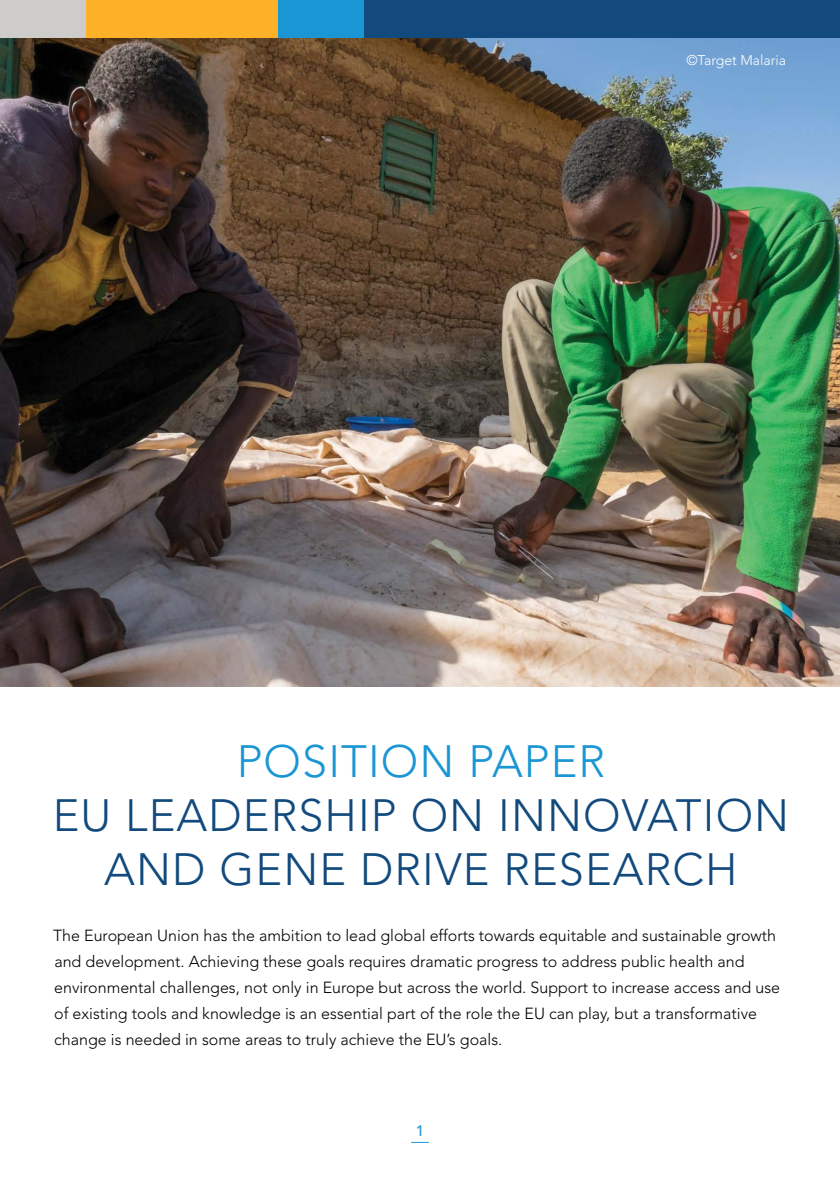
<style>
.page{position:relative;width:840px;height:1191px;background:#fff}
.page>*{position:absolute;margin:0;border:0;box-sizing:border-box;transform-origin:0 0}
.t1{font:300 44.8px/53.8px "Avenir LT Std";letter-spacing:.025em;color:#124a7d;text-align:center}
.t2{font:300 44.8px "Avenir LT Std";letter-spacing:.025em;color:#1a96d4}
.t3{font:300 16px/26px "Avenir LT Std";color:#000}
.t4{font:500 15px "Avenir LT Std";color:#1a96d4}
.t5{font:300 14px "Avenir LT Std";color:#fff}
</style>
<div class="page">
<svg style="left:411px;top:1141px;width:17px;height:1px"></svg>
<div style="left:0;top:0;width:86px;height:39px;background:#cdcccb"></div>
<div style="left:86px;top:0;width:191px;height:39px;background:#fcb128"></div>
<div style="left:277px;top:0;width:87px;height:39px;background:#1a96d4"></div>
<div style="left:364px;top:0;width:475px;height:39px;background:#124a7d"></div>
<img style="left:0;top:38px;width:839px;height:648px">
<p class="t5" style="left:686px;top:52px;width:101px">©Target Malaria</p>
<h1 class="t2" style="left:236px;top:735px;width:370px">POSITION PAPER</h1>
<h1 class="t1" style="left:53px;top:789px;width:737px">EU LEADERSHIP ON INNOVATION<br>AND GENE DRIVE RESEARCH</h1>
<p class="t3" style="left:53px;top:923px;width:728px">The European Union has the ambition to lead global efforts towards equitable and sustainable growth and development. Achieving these goals requires dramatic progress to address public health and environmental challenges, not only in Europe but across the world. Support to increase access and use of existing tools and knowledge is an essential part of the role the EU can play, but a transformative change is needed in some areas to truly achieve the EU’s goals.</p>
<p class="t4" style="left:415px;top:1121px;width:10px">1</p>
</div>
